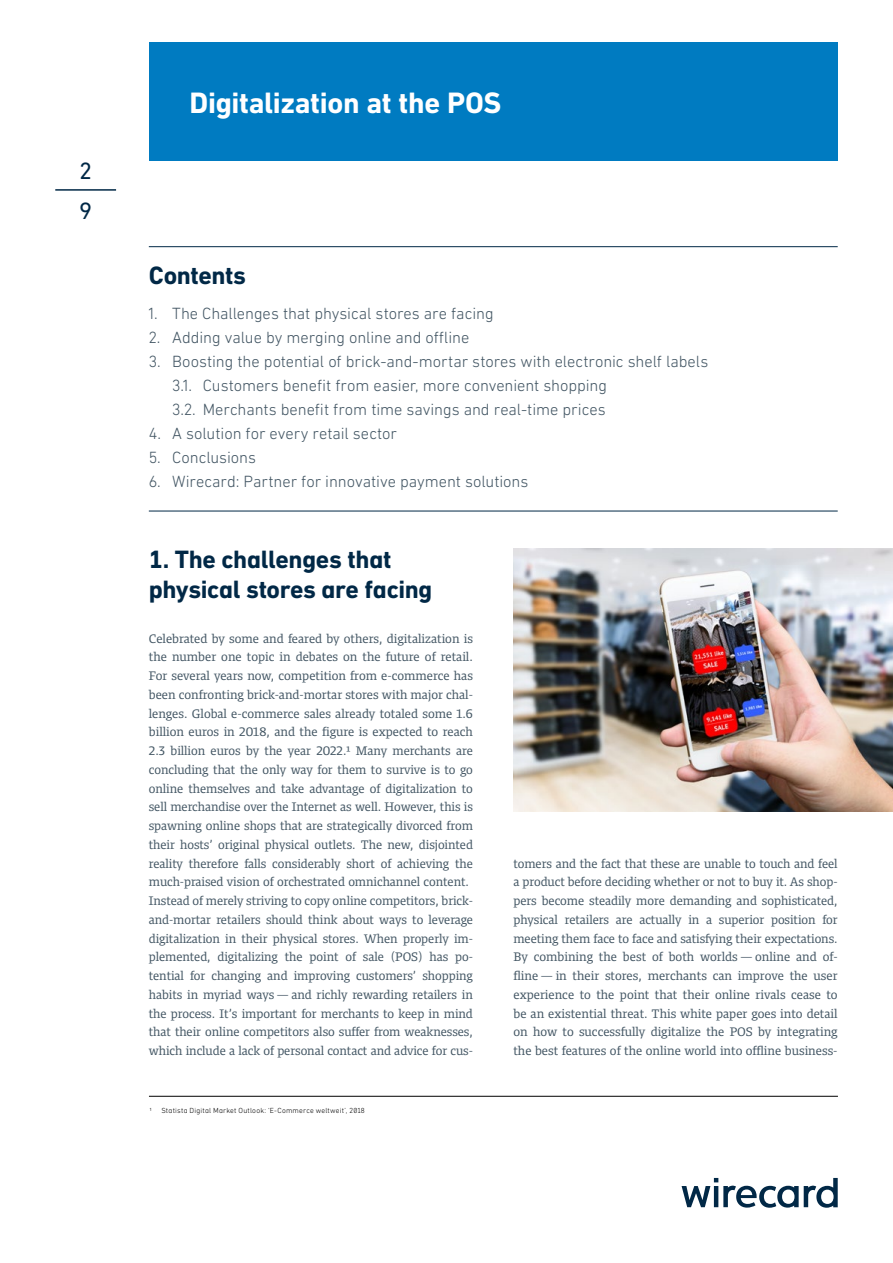
<style>
.page{position:relative;width:893px;height:1263px;background:#fff}
.page>*{position:absolute;margin:0;border:0;box-sizing:border-box;transform-origin:0 0}
.t1{font:700 30px "DIN Next LT Pro";letter-spacing:-.01em;color:#fff}
.t2{font:700 25.5px/30px "DIN Next LT Pro";letter-spacing:-.015em;color:#012846}
.t3{font:24px/40.5px "DIN Next LT Pro";color:#012846}
.t4{font:300 16.5px/24px "DIN Next LT Pro";letter-spacing:-.005em;color:#425563}
.t5{font:12.75px/18.8px "Harrison Serif Pro";letter-spacing:-.005em;color:#425563}
.t6{font:300 7.5px "DIN Next LT Pro";letter-spacing:.025em;color:#000}
</style>
<div class="page">
<hr style="left:55px;top:189px;width:61px;height:2px;background:#012846">
<div style="left:149px;top:43px;width:689px;height:118px;background:#007bc1"></div>
<svg style="left:682px;top:1178px;width:156px;height:30px"></svg>
<hr style="left:149px;top:1096px;width:689px;height:1px;background:#000">
<hr style="left:149px;top:246px;width:689px;height:1px;background:#012846">
<hr style="left:149px;top:511px;width:689px;height:1px;background:#012846">
<img style="left:513px;top:549px;width:380px;height:262px">
<h3 class="t3" style="left:79px;top:150px;width:15px">2<br>9</h3>
<h1 class="t1" style="left:189px;top:86px;width:314px">Digitalization at the POS</h1>
<h2 class="t2" style="left:149px;top:260px;width:99px">Contents</h2>
<p class="t4" style="left:149px;top:301px;width:346px">1. The Challenges that physical stores are facing</p>
<p class="t4" style="left:149px;top:325px;width:322px">2. Adding value by merging online and offline</p>
<p class="t4" style="left:172px;top:349px;width:538px;text-indent:-23px">3. Boosting the potential of brick-and-mortar stores with electronic shelf labels<br>3.1. Customers benefit from easier, more convenient shopping<br>3.2. Merchants benefit from time savings and real-time prices</p>
<p class="t4" style="left:149px;top:421px;width:250px">4. A solution for every retail sector</p>
<p class="t4" style="left:149px;top:445px;width:109px">5. Conclusions</p>
<p class="t4" style="left:149px;top:469px;width:381px">6. Wirecard: Partner for innovative payment solutions</p>
<h2 class="t2" style="left:149px;top:544px;width:285px">1. The challenges that physical stores are facing</h2>
<p class="t5" style="left:149px;top:628px;width:326px">Celebrated by some and feared by others, digitalization is the number one topic in debates on the future of retail.<br>For several years now, competition from e-commerce has been confronting brick-and-mortar stores with major chal&shy;lenges. Global e-commerce sales already totaled some 1 .6 billion euros in 2018, and the figure is expected to reach 2.3 billion euros by the year 2022.1 Many merchants are concluding that the only way for them to survive is to go online themselves and take advantage of digitalization to sell merchandise over the Internet as well. However, this is spawning online shops that are strategically divorced from their hosts’ original physical outlets. The new, disjointed reality therefore falls considerably short of achieving the much-praised vision of orchestrated omnichannel content.<br>Instead of merely striving to copy online competitors, brick&shy;and-mortar retailers should think about ways to leverage digitalization in their physical stores. When properly im&shy;plemented, digitalizing the point of sale (POS) has po&shy;tential for changing and improving customers’ shopping habits in myriad ways — and richly rewarding retailers in the process. It’s important for merchants to keep in mind that their online competitors also suffer from weaknesses, which include a lack of personal contact and advice for cus-</p>
<p class="t6" style="left:149px;top:1106px;width:4px">1</p>
<p class="t6" style="left:161px;top:1106px;width:205px">Statista Digital Market Outlook: ‘E-Commerce weltweit’, 2018</p>
<p class="t5" style="left:513px;top:853px;width:326px;text-align:justify">tomers and the fact that these are unable to touch and feel a product before deciding whether or not to buy it. As shop&shy;pers become steadily more demanding and sophisticated, physical retailers are actually in a superior position for meeting them face to face and satisfying their expectations.<br>By combining the best of both worlds — online and of&shy;fline — in their stores, merchants can improve the user experience to the point that their online rivals cease to be an existential threat. This white paper goes into detail on how to successfully digitalize the POS by integrating the best features of the online world into offline business-</p>
</div>
